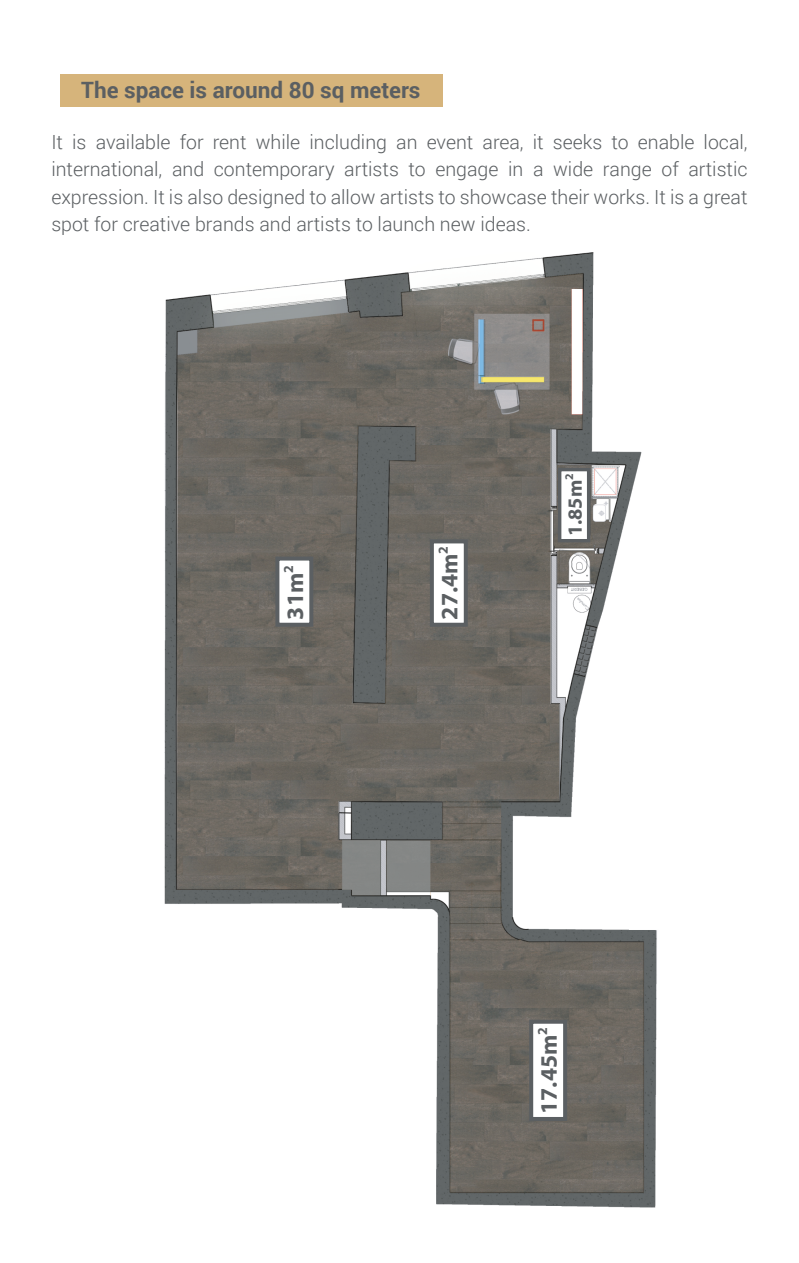
<style>
.page{position:relative;width:799px;height:1263px;background:#fff}
.page>*{position:absolute;margin:0;border:0;box-sizing:border-box;transform-origin:0 0}
.t1{font:700 23.7px "Myriad Pro";color:#5b5f62}
.t2{font:700 22.5px "Roboto";color:#5b5f62}
.t3{font:700 20.25px "Myriad Pro";color:#5b5f62}
.t4{font:300 19.5px/27.6px "Roboto";color:#5b5f62;text-align:justify}
</style>
<div class="page">
<img style="left:164px;top:252px;width:493px;height:956px">
<div style="left:275px;top:556px;width:38px;height:71px;background:#fff;border:4px solid #5b5f62"></div>
<div style="left:529px;top:1020px;width:38px;height:101px;background:#fff;border:4px solid #5b5f62"></div>
<div style="left:430px;top:539px;width:38px;height:88px;background:#fff;border:4px solid #5b5f62"></div>
<div style="left:558px;top:468px;width:32px;height:74px;background:#fff;border:3px solid #5b5f62"></div>
<div style="left:60px;top:74px;width:382px;height:33px;background:#d6b47b"></div>
<p class="t2" style="left:81px;top:74px;width:341px">The space is around 80 sq meters</p>
<p class="t4" style="left:51px;top:127px;width:698px">It is available for rent while including an event area, it seeks to enable local, international, and contemporary artists to engage in a wide range of artistic expression. It is also designed to allow artists to showcase their works. It is a great spot for creative brands and artists to launch new ideas.</p>
<p class="t1" style="left:280px;top:620px;width:56px;rotate:-90deg">31m<sup>2</sup></p>
<p class="t1" style="left:434px;top:620px;width:75px;rotate:-90deg">27.4m<sup>2</sup></p>
<p class="t3" style="left:562px;top:536px;width:64px;rotate:-90deg">1.85m<sup>2</sup></p>
<p class="t1" style="left:533px;top:1114px;width:88px;rotate:-90deg">17.45m<sup>2</sup></p>
</div>
